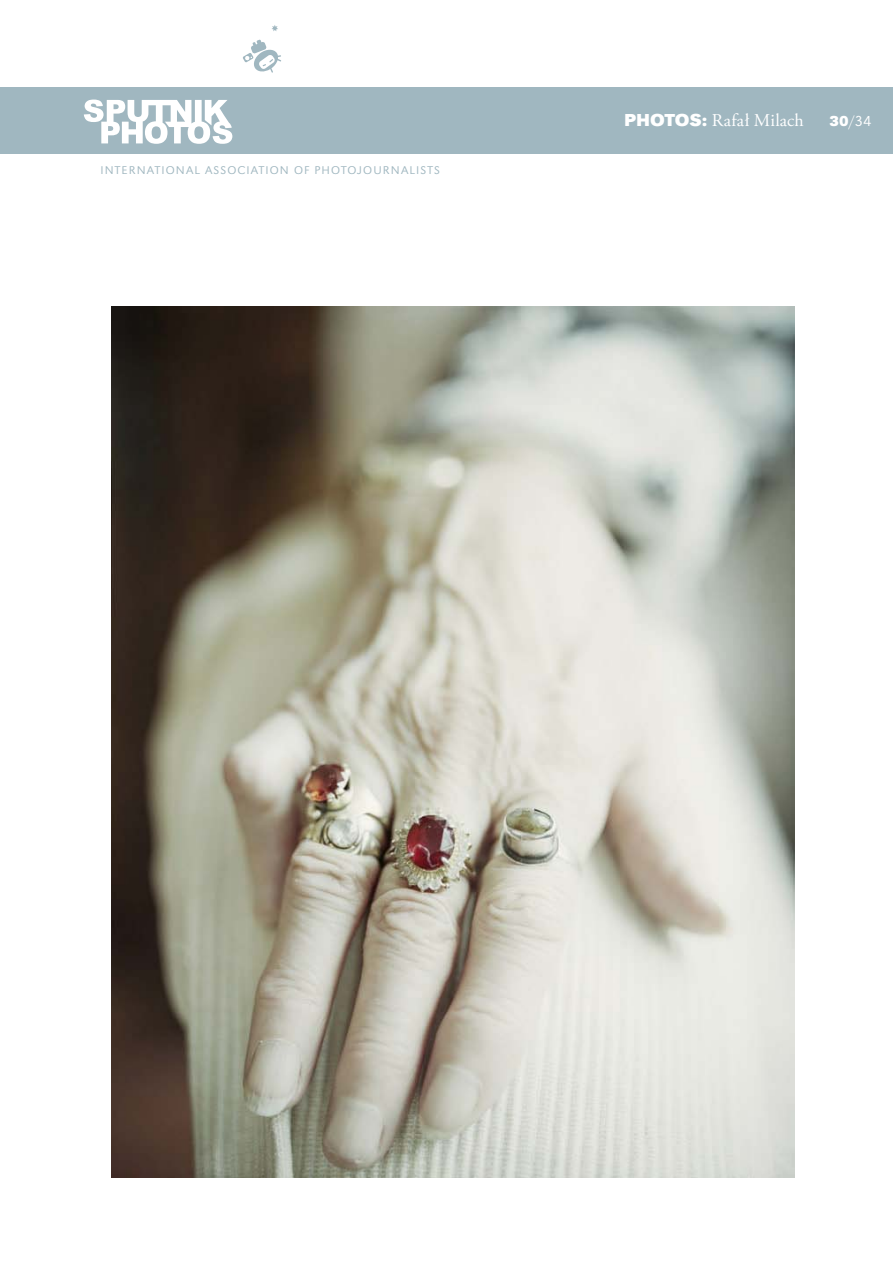
<style>
.page{position:relative;width:893px;height:1263px;background:#fff}
.page>*{position:absolute;margin:0;border:0;box-sizing:border-box;transform-origin:0 0}
.t1{font:18px "Adobe Garamond Pro";letter-spacing:.005em;color:#fff}
.t2{font:18px "URW Grotesk TOT Bol Wid";color:#fff}
.t3{font:15px "URW Grotesk TOT Lig Wid";color:#fff}
.t4{font:11.7px "URW Grotesk TOT Lig Wid";letter-spacing:.095em;color:#a0b7c0}
.s1{font-family:"URW Grotesk TOT Bol Wid"}
</style>
<div class="page">
<div style="left:0;top:87px;width:893px;height:67px;background:#a0b7c0"></div>
<svg style="left:84px;top:100px;width:148px;height:44px"></svg>
<svg style="left:243px;top:25px;width:38px;height:48px"></svg>
<img style="left:111px;top:306px;width:683px;height:872px">
<p class="t4" style="left:101px;top:164px;width:341px">INTERNATIONAL ASSOCIATION OF PHOTOJOURNALISTS</p>
<h1 class="t2" style="left:624px;top:109px;width:26px">PHOTOS</h1>
<h1 class="t1" style="left:702px;top:109px;width:103px"><span class="s1">:</span> Rafał Milach</h1>
<p class="t3" style="left:830px;top:112px;width:44px"><span class="s1">30</span>/34</p>
</div>
